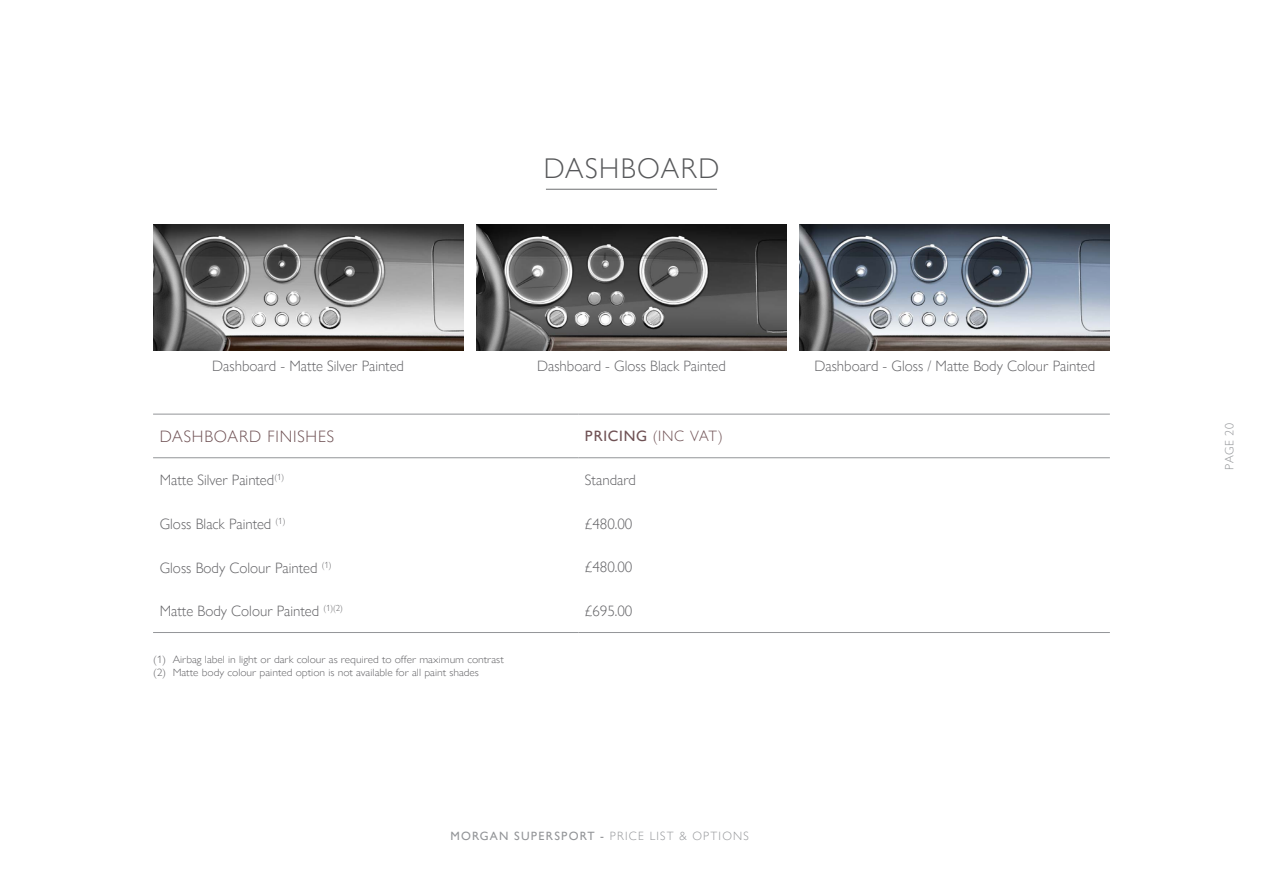
<style>
.page{position:relative;width:1263px;height:893px;background:#fff}
.page>*{position:absolute;margin:0;border:0;box-sizing:border-box;transform-origin:0 0}
.t1{font:300 28.5px "Gill Sans Nova";letter-spacing:.05em;color:#57585a}
.t2{font:300 16.5px "Gill Sans Nova";letter-spacing:.05em;color:#6f5154}
.t3{font:300 15px "Gill Sans Nova";color:#636366}
.t4{font:300 15px "Gill Sans Nova";letter-spacing:.03em;color:#6f5154}
.t5{font:12px "Gill Sans Nova";letter-spacing:.1em;color:#939598}
.t6{font:300 12px "Gill Sans Nova";letter-spacing:.04em;color:#939598}
.t7{font:300 10.5px "Gill Sans Nova";color:#636366;scale:1.1 1}
.s1{font-weight:400}
.s2{font-weight:300}
</style>
<div class="page">
<hr style="left:546px;top:189px;width:171px;height:1px;background:#6c6d70">
<hr style="left:578px;top:414px;width:532px;height:1px;background:#939598">
<hr style="left:578px;top:457px;width:532px;height:1px;background:#939598">
<hr style="left:153px;top:414px;width:425px;height:1px;background:#939598">
<hr style="left:153px;top:457px;width:425px;height:1px;background:#939598">
<hr style="left:153px;top:632px;width:425px;height:1px;background:#939598">
<hr style="left:578px;top:632px;width:532px;height:1px;background:#939598">
<img style="left:153px;top:225px;width:310px;height:125px">
<img style="left:476px;top:225px;width:310px;height:125px">
<img style="left:800px;top:225px;width:310px;height:125px">
<p class="t1" style="left:544px;top:153px;width:177px">DASHBOARD</p>
<p class="t3" style="left:212px;top:358px;width:193px">Dashboard - Matte Silver Painted</p>
<p class="t3" style="left:537px;top:358px;width:190px">Dashboard - Gloss Black Painted</p>
<p class="t3" style="left:814px;top:358px;width:282px">Dashboard - Gloss / Matte Body Colour Painted</p>
<p class="t2" style="left:160px;top:427px;width:176px">DASHBOARD FINISHES</p>
<p class="t4" style="left:585px;top:428px;width:139px"><span class="s1">PRICING</span> (INC VAT)</p>
<p class="t3" style="left:160px;top:472px;width:126px">Matte Silver Painted<sup>(1)</sup></p>
<p class="t3" style="left:585px;top:472px;width:53px">Standard</p>
<p class="t3" style="left:160px;top:515px;width:127px">Gloss Black Painted <sup>(1)</sup></p>
<p class="t3" style="left:585px;top:515px;width:49px">£480.00</p>
<p class="t3" style="left:160px;top:559px;width:173px">Gloss Body Colour Painted <sup>(1)</sup></p>
<p class="t3" style="left:585px;top:559px;width:49px">£480.00</p>
<p class="t3" style="left:160px;top:603px;width:185px">Matte Body Colour Painted <sup>(1)(2)</sup></p>
<p class="t3" style="left:585px;top:602px;width:49px">£695.00</p>
<p class="t7" style="left:153px;top:653px;width:320px">(1) Airbag label in light or dark colour as required to offer maximum contrast</p>
<p class="t7" style="left:153px;top:666px;width:298px">(2) Matte body colour painted option is not available for all paint shades</p>
<p class="t5" style="left:450px;top:829px;width:300px">MORGAN SUPERSPORT - <span class="s2">PRICE LIST &amp; OPTIONS</span></p>
<p class="t6" style="left:1223px;top:470px;width:48px;rotate:-90deg">PAGE 20</p>
</div>
